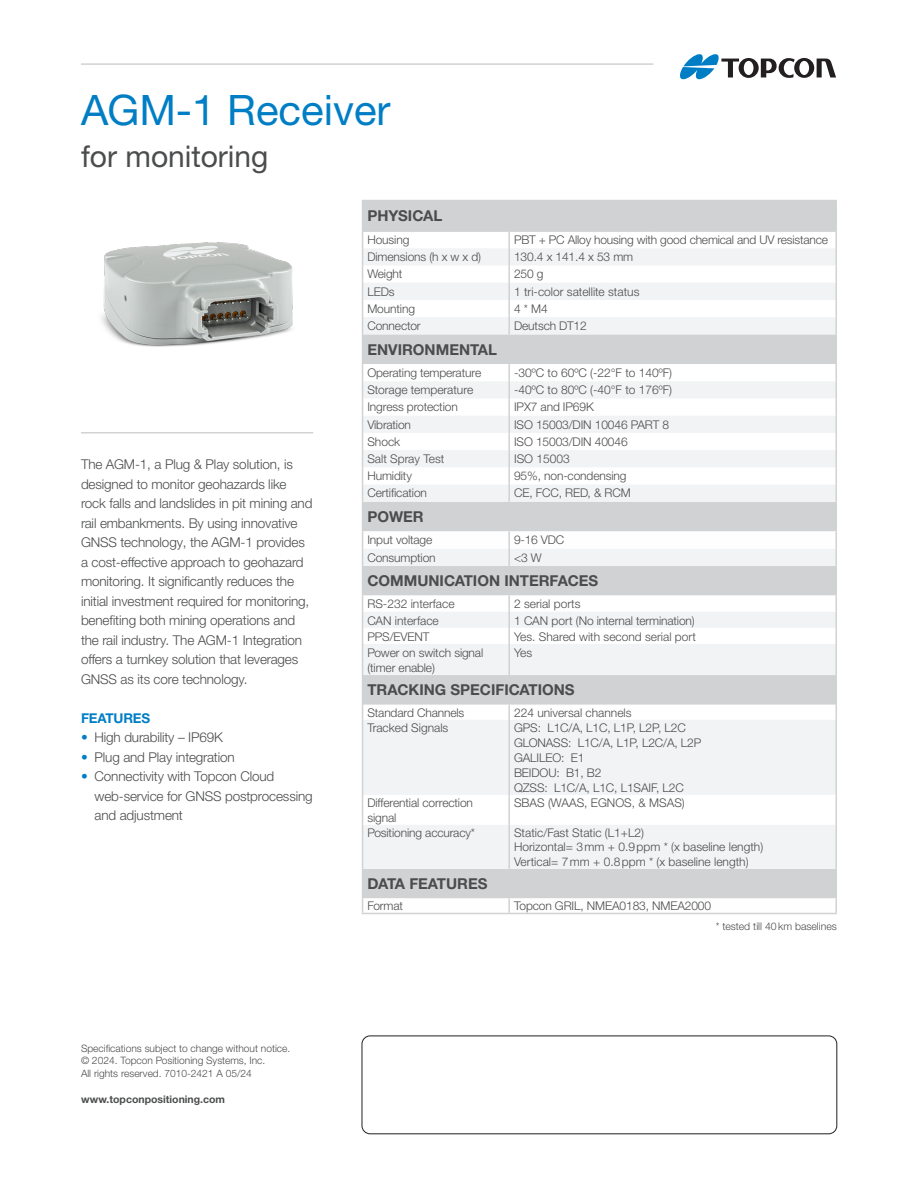
<style>
.page{position:relative;width:918px;height:1188px;background:#fff}
.page>*{position:absolute;margin:0;border:0;box-sizing:border-box;transform-origin:0 0}
.t1{font:42px "Helvetica Neue LTW1 G";color:#007ec5}
.Heading_1{font:30px "Helvetica Neue LTW1 G";color:#4b4c4d}
.t2{font:700 15px "Helvetica Neue LTW1 G";color:#4b4c4d}
.Paragraph_Style_1{font:300 13.5px/19.5px "Helvetica Neue LTW1 G";letter-spacing:-.01em;color:#4b4c4d}
.t3{font:700 13.5px "Helvetica Neue LTW1 G";letter-spacing:-.01em;color:#007ec5}
.t4{font:300 12px/15px "Helvetica Neue LTW1 G";letter-spacing:-.01em;color:#4b4c4d}
.t5{font:700 10.5px "Helvetica Neue LTW1 G";color:#4b4c4d}
.t6{font:300 10.5px "Helvetica Neue LTW1 G";color:#4b4c4d}
.t7{font:300 10.2px/12.8px "Helvetica Neue LTW1 G";color:#4b4c4d}
.s1{color:#007ec5}
</style>
<div class="page">
<hr style="left:81px;top:63px;width:572px;height:2px;background:#d1d2d4">
<svg style="left:680px;top:54px;width:156px;height:25px"></svg>
<div style="left:362px;top:1036px;width:475px;height:98px;border:1px solid #231f20;border-radius:8px"></div>
<hr style="left:81px;top:432px;width:232px;height:2px;background:#d1d2d4">
<svg style="left:363px;top:334px;width:473px;height:82px"></svg>
<svg style="left:363px;top:416px;width:473px;height:115px;fill:#f2f3f4"></svg>
<svg style="left:363px;top:531px;width:473px;height:382px;fill:#f2f3f4"></svg>
<hr style="left:362px;top:913px;width:147px;height:1px;background:#d1d2d4">
<hr style="left:509px;top:913px;width:143px;height:1px;background:#d1d2d4">
<hr style="left:652px;top:913px;width:185px;height:1px;background:#d1d2d4">
<hr style="left:362px;top:334px;width:1px;height:30px;background:#d1d2d4">
<hr style="left:836px;top:334px;width:1px;height:30px;background:#d1d2d4">
<svg style="left:508px;top:364px;width:2px;height:138px"></svg>
<svg style="left:362px;top:364px;width:1px;height:202px"></svg>
<svg style="left:508px;top:531px;width:2px;height:35px"></svg>
<hr style="left:362px;top:566px;width:1px;height:30px;background:#d1d2d4">
<hr style="left:836px;top:566px;width:1px;height:30px;background:#d1d2d4">
<svg style="left:362px;top:596px;width:1px;height:48px"></svg>
<svg style="left:508px;top:596px;width:2px;height:48px"></svg>
<svg style="left:836px;top:596px;width:1px;height:48px"></svg>
<hr style="left:362px;top:644px;width:1px;height:31px;background:#d1d2d4">
<hr style="left:508px;top:644px;width:2px;height:31px;background:#d1d2d4">
<hr style="left:836px;top:644px;width:1px;height:31px;background:#d1d2d4">
<hr style="left:362px;top:675px;width:1px;height:30px;background:#d1d2d4">
<hr style="left:836px;top:675px;width:1px;height:30px;background:#d1d2d4">
<svg style="left:362px;top:705px;width:1px;height:15px"></svg>
<svg style="left:508px;top:705px;width:2px;height:15px"></svg>
<hr style="left:362px;top:720px;width:1px;height:75px;background:#d1d2d4">
<hr style="left:508px;top:720px;width:2px;height:75px;background:#d1d2d4">
<hr style="left:362px;top:795px;width:1px;height:30px;background:#d1d2d4">
<hr style="left:508px;top:795px;width:2px;height:30px;background:#d1d2d4">
<hr style="left:362px;top:825px;width:1px;height:44px;background:#d1d2d4">
<hr style="left:508px;top:825px;width:2px;height:44px;background:#d1d2d4">
<svg style="left:362px;top:869px;width:1px;height:44px"></svg>
<svg style="left:836px;top:869px;width:1px;height:44px"></svg>
<svg style="left:508px;top:898px;width:2px;height:15px"></svg>
<svg style="left:362px;top:201px;width:475px;height:133px"></svg>
<svg style="left:836px;top:705px;width:1px;height:15px"></svg>
<hr style="left:836px;top:720px;width:1px;height:75px;background:#d1d2d4">
<hr style="left:836px;top:795px;width:1px;height:30px;background:#d1d2d4">
<hr style="left:836px;top:825px;width:1px;height:44px;background:#d1d2d4">
<svg style="left:836px;top:364px;width:1px;height:202px"></svg>
<hr style="left:362px;top:200px;width:147px;height:1px;background:#d1d2d4">
<hr style="left:509px;top:200px;width:143px;height:1px;background:#d1d2d4">
<hr style="left:652px;top:200px;width:185px;height:1px;background:#d1d2d4">
<img style="left:101px;top:242px;width:192px;height:105px">
<p class="t1" style="left:81px;top:84px;width:311px">AGM-1 Receiver</p>
<p class="Heading_1" style="left:81px;top:138px;width:189px">for monitoring</p>
<p class="Paragraph_Style_1" style="left:81px;top:455px;width:233px">The AGM-1, a Plug &amp; Play solution, is designed to monitor geohazards like rock falls and landslides in pit mining and rail embankments. By using innovative GNSS technology, the AGM-1 provides a cost-effective approach to geohazard monitoring. It significantly reduces the initial investment required for monitoring, benefiting both mining operations and the rail industry. The AGM-1 Integration offers a turnkey solution that leverages GNSS as its core technology.</p>
<p class="t3" style="left:81px;top:710px;width:71px">FEATURES</p>
<p class="Paragraph_Style_1" style="left:81px;top:728px;width:143px"><span class="s1">•</span> High durability – IP69K</p>
<p class="Paragraph_Style_1" style="left:81px;top:747px;width:155px"><span class="s1">•</span> Plug and Play integration</p>
<p class="Paragraph_Style_1" style="left:94px;top:767px;width:220px;text-indent:-14px"><span class="s1">•</span> Connectivity with Topcon Cloud web-service for GNSS postprocessing and adjustment</p>
<p class="t7" style="left:81px;top:1042px;width:211px">Specifications subject to change without notice.</p>
<p class="t7" style="left:81px;top:1054px;width:186px">© 2024. Topcon Positioning Systems, Inc.<br>All rights reserved. 7010-2421 A 05/24</p>
<p class="t5" style="left:81px;top:1092px;width:146px">www.topconpositioning.com</p>
<p class="t2" style="left:367px;top:207px;width:76px">PHYSICAL</p>
<p class="t4" style="left:367px;top:232px;width:43px">Housing</p>
<p class="t4" style="left:514px;top:232px;width:316px">PBT + PC Alloy housing with good chemical and UV resistance</p>
<p class="t4" style="left:367px;top:249px;width:115px">Dimensions (h x w x d)</p>
<p class="t4" style="left:514px;top:249px;width:121px">130.4 x 141.4 x 53 mm</p>
<p class="t4" style="left:367px;top:267px;width:37px">Weight</p>
<p class="t4" style="left:514px;top:267px;width:31px">250 g</p>
<p class="t4" style="left:367px;top:284px;width:29px">LEDs</p>
<p class="t4" style="left:514px;top:284px;width:127px">1 tri-color satellite status</p>
<p class="t4" style="left:367px;top:301px;width:49px">Mounting</p>
<p class="t4" style="left:514px;top:301px;width:35px">4 * M4</p>
<p class="t4" style="left:367px;top:318px;width:55px">Connector</p>
<p class="t4" style="left:514px;top:318px;width:74px">Deutsch DT12</p>
<p class="t2" style="left:367px;top:340px;width:131px">ENVIRONMENTAL</p>
<p class="t4" style="left:367px;top:365px;width:115px">Operating temperature</p>
<p class="t4" style="left:514px;top:365px;width:160px">-30ºC to 60ºC (-22°F to 140ºF)</p>
<p class="t4" style="left:367px;top:382px;width:107px">Storage temperature</p>
<p class="t4" style="left:514px;top:382px;width:160px">-40ºC to 80ºC (-40°F to 176ºF)</p>
<p class="t4" style="left:367px;top:400px;width:92px">Ingress protection</p>
<p class="t4" style="left:514px;top:400px;width:81px">IPX7 and IP69K</p>
<p class="t4" style="left:367px;top:417px;width:45px">Vibration</p>
<p class="t4" style="left:514px;top:417px;width:157px">ISO 15003/DIN 10046 PART 8</p>
<p class="t4" style="left:367px;top:434px;width:34px">Shock</p>
<p class="t4" style="left:514px;top:434px;width:115px">ISO 15003/DIN 40046</p>
<p class="t4" style="left:367px;top:451px;width:79px">Salt Spray Test</p>
<p class="t4" style="left:514px;top:451px;width:57px">ISO 15003</p>
<p class="t4" style="left:367px;top:468px;width:46px">Humidity</p>
<p class="t4" style="left:514px;top:468px;width:114px">95%, non-condensing</p>
<p class="t4" style="left:367px;top:486px;width:61px">Certification</p>
<p class="t4" style="left:514px;top:486px;width:118px">CE, FCC, RED, &amp; RCM</p>
<p class="t2" style="left:367px;top:507px;width:58px">POWER</p>
<p class="t4" style="left:367px;top:533px;width:67px">Input voltage</p>
<p class="t4" style="left:514px;top:533px;width:52px">9-16 VDC</p>
<p class="t4" style="left:367px;top:550px;width:70px">Consumption</p>
<p class="t4" style="left:514px;top:550px;width:29px">&lt;3 W</p>
<p class="t2" style="left:367px;top:571px;width:232px">COMMUNICATION INTERFACES</p>
<p class="t4" style="left:367px;top:597px;width:89px">RS-232 interface</p>
<p class="t4" style="left:514px;top:597px;width:68px">2 serial ports</p>
<p class="t4" style="left:367px;top:613px;width:73px">CAN interface</p>
<p class="t4" style="left:514px;top:613px;width:182px">1 CAN port (No internal termination)</p>
<p class="t4" style="left:367px;top:629px;width:64px">PPS/EVENT</p>
<p class="t4" style="left:514px;top:629px;width:183px">Yes. Shared with second serial port</p>
<p class="t4" style="left:367px;top:645px;width:117px">Power on switch signal (timer enable)</p>
<p class="t4" style="left:514px;top:645px;width:20px">Yes</p>
<p class="t2" style="left:367px;top:681px;width:209px">TRACKING SPECIFICATIONS</p>
<p class="t4" style="left:367px;top:705px;width:99px">Standard Channels</p>
<p class="t4" style="left:514px;top:705px;width:119px">224 universal channels</p>
<p class="t4" style="left:367px;top:720px;width:82px">Tracked Signals</p>
<p class="t4" style="left:514px;top:720px;width:173px">GPS: L1C/A, L1C, L1P, L2P, L2C</p>
<p class="t4" style="left:514px;top:735px;width:189px">GLONASS: L1C/A, L1P, L2C/A, L2P</p>
<p class="t4" style="left:514px;top:750px;width:72px">GALILEO: E1</p>
<p class="t4" style="left:514px;top:765px;width:89px">BEIDOU: B1, B2</p>
<p class="t4" style="left:514px;top:780px;width:171px">QZSS: L1C/A, L1C, L1SAIF, L2C</p>
<p class="t4" style="left:367px;top:795px;width:107px">Differential correction signal</p>
<p class="t4" style="left:514px;top:795px;width:172px">SBAS (WAAS, EGNOS, &amp; MSAS)</p>
<p class="t4" style="left:367px;top:825px;width:109px">Positioning accuracy*</p>
<p class="t4" style="left:514px;top:825px;width:132px">Static/Fast Static (L1+L2)</p>
<p class="t4" style="left:514px;top:839px;width:251px">Horizontal= 3mm + 0.9ppm * (x baseline length)</p>
<p class="t4" style="left:514px;top:854px;width:236px">Vertical= 7mm + 0.8ppm * (x baseline length)</p>
<p class="t2" style="left:367px;top:874px;width:122px">DATA FEATURES</p>
<p class="t4" style="left:367px;top:898px;width:37px">Format</p>
<p class="t4" style="left:514px;top:898px;width:199px">Topcon GRIL, NMEA0183, NMEA2000</p>
<p class="t6" style="left:716px;top:920px;width:123px">* tested till 40km baselines</p>
</div>
